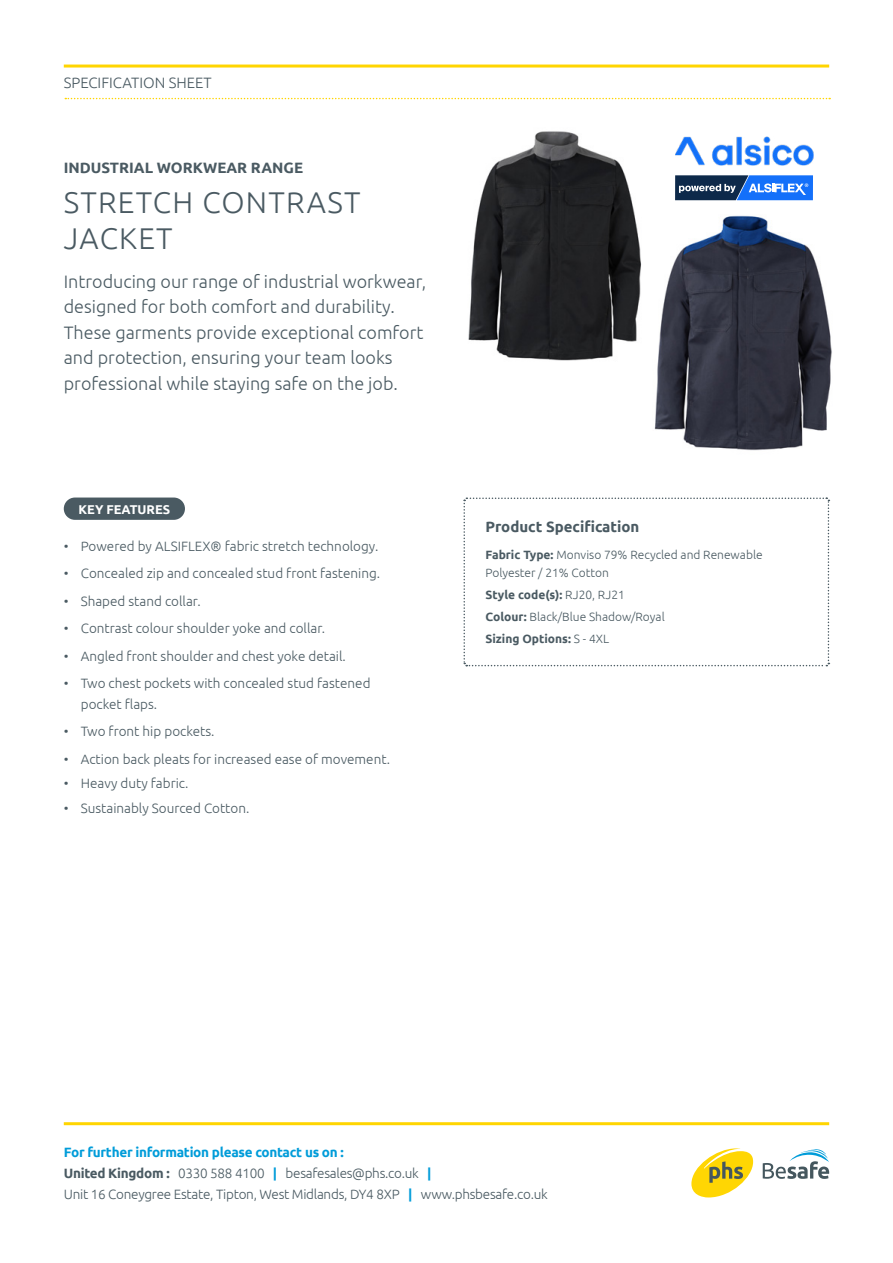
<style>
.page{position:relative;width:893px;height:1263px;background:#fff}
.page>*{position:absolute;margin:0;border:0;box-sizing:border-box;transform-origin:0 0}
.t1{font:300 30px/36px "Ubuntu";letter-spacing:.04em;color:#4a5a62}
.t2{font:300 18px/25.5px "Ubuntu";color:#4a5a62}
.t3{font:700 15px "Ubuntu";color:#4a5a62}
.t4{font:300 15px "Ubuntu";color:#4a5a62}
.t5{font:300 13.5px/21px "Ubuntu";color:#4a5a62}
.t6{font:300 13.5px/21px "Ubuntu";letter-spacing:-.02em;color:#4a5a62}
.t7{font:700 12.75px "Ubuntu";color:#fff}
.t8{font:300 12px/22.2px "Ubuntu";color:#4a5a62}
.s1{font-weight:700}
.s2{font-weight:700;color:#009cd9}
</style>
<div class="page">
<svg style="left:691px;top:1148px;width:62px;height:49px"></svg>
<svg style="left:763px;top:1149px;width:66px;height:30px"></svg>
<hr style="left:64px;top:65px;width:765px;height:3px;background:#ffd500">
<svg style="left:65px;top:98px;width:765px;height:1px"></svg>
<div style="left:64px;top:497px;width:121px;height:23px;background:#4a5a62;border-radius:11px"></div>
<svg style="left:463px;top:497px;width:367px;height:170px"></svg>
<hr style="left:64px;top:1122px;width:765px;height:3px;background:#ffd500">
<img style="left:468px;top:131px;width:174px;height:230px">
<img style="left:654px;top:215px;width:178px;height:236px">
<img style="left:675px;top:136px;width:138px;height:30px">
<svg style="left:675px;top:175px;width:138px;height:25px"></svg>
<p class="t4" style="left:64px;top:74px;width:149px">SPECIFICATION SHEET</p>
<p class="t3" style="left:64px;top:159px;width:241px">INDUSTRIAL WORKWEAR RANGE</p>
<h1 class="t1" style="left:64px;top:184px;width:298px">STRETCH CONTRAST<br>JACKET</h1>
<h2 class="t2" style="left:64px;top:268px;width:364px">Introducing our range of industrial workwear, designed for both comfort and durability.<br>These garments provide exceptional comfort and protection, ensuring your team looks professional while staying safe on the job.</h2>
<p class="t7" style="left:78px;top:501px;width:93px">KEY FEATURES</p>
<p class="t5" style="left:64px;top:535px;width:316px">• Powered by ALSIFLEX® fabric stretch technology.</p>
<p class="t5" style="left:64px;top:563px;width:318px">• Concealed zip and concealed stud front fastening.</p>
<p class="t5" style="left:64px;top:590px;width:138px">• Shaped stand collar.</p>
<p class="t5" style="left:64px;top:618px;width:263px">• Contrast colour shoulder yoke and collar.</p>
<p class="t5" style="left:64px;top:645px;width:284px">• Angled front shoulder and chest yoke detail.</p>
<p class="t5" style="left:81px;top:672px;width:291px;text-indent:-17px">• Two chest pockets with concealed stud fastened pocket flaps.</p>
<p class="t5" style="left:64px;top:721px;width:152px">• Two front hip pockets.</p>
<p class="t5" style="left:64px;top:748px;width:328px">• Action back pleats for increased ease of movement.</p>
<p class="t5" style="left:64px;top:772px;width:126px">• Heavy duty fabric.</p>
<p class="t5" style="left:64px;top:797px;width:187px">• Sustainably Sourced Cotton.</p>
<p class="t3" style="left:485px;top:518px;width:155px">Product Specification</p>
<p class="t8" style="left:485px;top:545px;width:279px;line-height:18px"><span class="s1">Fabric Type:</span> Monviso 79% Recycled and Renewable<br>Polyester / 21% Cotton</p>
<p class="t8" style="left:485px;top:583px;width:181px"><span class="s1">Style code(s):</span> RJ20, RJ21<br><span class="s1">Colour:</span> Black/Blue Shadow/Royal<br><span class="s1">Sizing Options:</span> S - 4XL</p>
<p class="t6" style="left:64px;top:1141px;width:485px"><span class="s2">For further information please contact us on :<br></span><span class="s1">United Kingdom :</span> 0330 588 4100 <span class="s2">|</span> besafesales@phs.co.uk <span class="s2">|<br></span>Unit 16 Coneygree Estate, Tipton, West Midlands, DY4 8XP <span class="s2">|</span> www.phsbesafe.co.uk</p>
</div>
